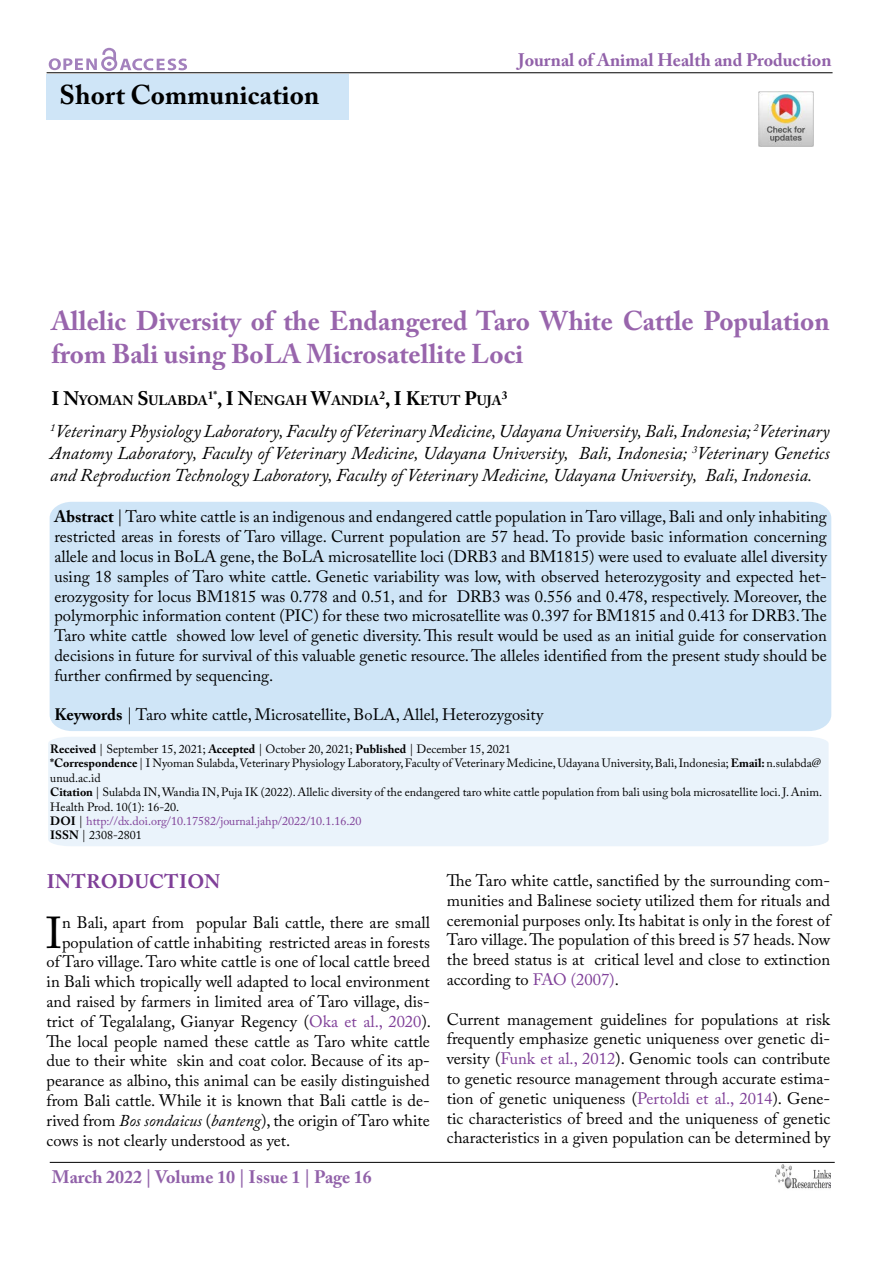
<style>
.page{position:relative;width:893px;height:1263px;background:#fff}
.page>*{position:absolute;margin:0;border:0;box-sizing:border-box;transform-origin:0 0}
.t1{font:44.4px "Adobe Caslon Pro";color:#000}
.t2{font:700 27px/32.4px "Adobe Caslon Pro";color:#7f3f98}
.t3{font:700 27px "Adobe Caslon Pro";letter-spacing:.005em;color:#000}
.t4{font:700 19.5px "Adobe Caslon Pro";letter-spacing:.015em;color:#7f3f98}
.t5{font:italic 18px/21.6px "Adobe Caslon Pro";color:#000;text-align:justify}
.t6{font:700 18px "Adobe Caslon Pro";color:#9161a9}
.t7{font:16.5px/19.8px "Adobe Caslon Pro";color:#000;text-align:justify}
.t8{font:700 13.65px "Adobe Caslon Pro";color:#000}
.t9{font:12px/14.4px "Adobe Caslon Pro";color:#000}
.t10{font:700 11.4px "Adobe Caslon Pro";color:#000}
.s1{font-size:19.5px}
.s2{font-weight:700}
.s3{color:#7f3f98}
.s4{font-style:italic}
</style>
<div class="page">
<hr style="left:47px;top:72px;width:785px;height:1px;background:#000">
<hr style="left:50px;top:1162px;width:785px;height:1px;background:#000">
<svg style="left:49px;top:48px;width:138px;height:23px"></svg>
<img style="left:775px;top:1164px;width:56px;height:25px">
<div style="left:47px;top:74px;width:302px;height:45px;background:#cfe5f7"></div>
<div style="left:50px;top:502px;width:781px;height:229px;background:#cfe5f7"></div>
<div style="left:48px;top:737px;width:781px;height:109px;background:#eaf3fb"></div>
<img style="left:758px;top:92px;width:56px;height:55px">
<h2 class="t3" style="left:60px;top:79px;width:261px">Short Communication</h2>
<p class="t6" style="left:518px;top:50px;width:315px">Journal of Animal Health and Production</p>
<h2 class="t2" style="left:51px;top:305px;width:780px">Allelic Diversity of the Endangered Taro White Cattle Population from Bali using BoLA Microsatellite Loci</h2>
<p class="t8" style="left:51px;top:393px;width:452px"><span class="s1">I N</span>YOMAN <span class="s1">S</span>ULABDA<sup>1*</sup><span class="s1">, I N</span>ENGAH <span class="s1">W</span>ANDIA<sup>2</sup><span class="s1">, I K</span>ETUT <span class="s1">P</span>UJA</p>
<p class="t10" style="left:502px;top:388px;width:7px">3</p>
<p class="t5" style="left:50px;top:420px;width:781px"><sup>1</sup>Veterinary Physiology Laboratory, Faculty of Veterinary Medicine, Udayana University, Bali, Indonesia; <sup>2</sup>Veterinary Anatomy Laboratory, Faculty of Veterinary Medicine, Udayana University, Bali, Indonesia; <sup>3</sup>Veterinary Genetics and Reproduction Technology Laboratory, Faculty of Veterinary Medicine, Udayana University, Bali, Indonesia.</p>
<p class="t7" style="left:54px;top:507px;width:774px"><span class="s2">Abstract</span> | Taro white cattle is an indigenous and endangered cattle population in Taro village, Bali and only inhabiting restricted areas in forests of Taro village. Current population are 57 head. To provide basic information concerning allele and locus in BoLA gene, the BoLA microsatellite loci (DRB3 and BM1815) were used to evaluate allel diversity using 18 samples of Taro white cattle. Genetic variability was low, with observed heterozygosity and expected het&shy;erozygosity for locus BM1815 was 0.778 and 0.51, and for DRB3 was 0.556 and 0.478, respectively. Moreover, the polymorphic information content (PIC) for these two microsatellite was 0.397 for BM1815 and 0.413 for DRB3. The Taro white cattle showed low level of genetic diversity. This result would be used as an initial guide for conservation decisions in future for survival of this valuable genetic resource. The alleles identified from the present study should be further confirmed by sequencing.</p>
<p class="t7" style="left:54px;top:705px;width:490px"><span class="s2">Keywords</span> | Taro white cattle, Microsatellite, BoLA, Allel, Heterozygosity</p>
<p class="t9" style="left:50px;top:742px;width:773px"><span class="s2">Received</span> | September 15, 2021; <span class="s2">Accepted</span> | October 20, 2021; <span class="s2">Published</span> | December 15, 2021<br><span class="s2">*Correspondence</span> | I Nyoman Sulabda, Veterinary Physiology Laboratory, Faculty of Veterinary Medicine, Udayana University, Bali, Indonesia; <span class="s2">Email:</span> n.sulabda@ unud.ac.id<br><span class="s2">Citation</span> | Sulabda IN, Wandia IN, Puja IK (2022). Allelic diversity of the endangered taro white cattle population from bali using bola microsatellite loci. J. Anim.<br>Health Prod. 10(1): 16-20.<br><span class="s2">DOI</span> | <span class="s3">http://dx.doi.org/10.17582/journal.jahp/2022/10.1.16.20<br></span><span class="s2">ISSN</span> | 2308-2801</p>
<p class="t4" style="left:47px;top:870px;width:175px">INTRODUCTION</p>
<h1 class="t1" style="left:46px;top:906px;width:18px">I</h1>
<p class="t7" style="left:62px;top:912px;width:369px">n Bali, apart from popular Bali cattle, there are small</p>
<p class="t7" style="left:62px;top:932px;width:369px">population of cattle inhabiting restricted areas in forests</p>
<p class="t7" style="left:47px;top:952px;width:385px">of Taro village. Taro white cattle is one of local cattle breed</p>
<p class="t7" style="left:47px;top:972px;width:385px">in Bali which tropically well adapted to local environment</p>
<p class="t7" style="left:47px;top:991px;width:385px">and raised by farmers in limited area of Taro village, dis-</p>
<p class="t7" style="left:47px;top:1011px;width:386px">trict of Tegalalang, Gianyar Regency (<span class="s3">Oka et al., 2020</span>).</p>
<p class="t7" style="left:47px;top:1031px;width:385px">The local people named these cattle as Taro white cattle</p>
<p class="t7" style="left:47px;top:1051px;width:385px">due to their white skin and coat color. Because of its ap-</p>
<p class="t7" style="left:47px;top:1071px;width:385px">pearance as albino, this animal can be easily distinguished</p>
<p class="t7" style="left:47px;top:1090px;width:385px">from Bali cattle. While it is known that Bali cattle is de-</p>
<p class="t7" style="left:47px;top:1110px;width:385px">rived from <span class="s4">Bos sondaicus</span> (<span class="s4">banteng</span>), the origin of Taro white</p>
<p class="t7" style="left:47px;top:1130px;width:245px">cows is not clearly understood as yet.</p>
<p class="t6" style="left:52px;top:1166px;width:322px">March 2022 | Volume 10 | Issue 1 | Page 16</p>
<p class="t7" style="left:447px;top:870px;width:385px">The Taro white cattle, sanctified by the surrounding com&shy;munities and Balinese society utilized them for rituals and ceremonial purposes only. Its habitat is only in the forest of Taro village. The population of this breed is 57 heads. Now the breed status is at critical level and close to extinction according to <span class="s3">FAO (2007)</span>.</p>
<p class="t7" style="left:447px;top:1009px;width:385px">Current management guidelines for populations at risk frequently emphasize genetic uniqueness over genetic di&shy;versity (<span class="s3">Funk et al., 2012</span>). Genomic tools can contribute to genetic resource management through accurate estima&shy;tion of genetic uniqueness (<span class="s3">Pertoldi et al., 2014</span>). Gene&shy;tic characteristics of breed and the uniqueness of genetic characteristics in a given population can be determined by</p>
</div>
